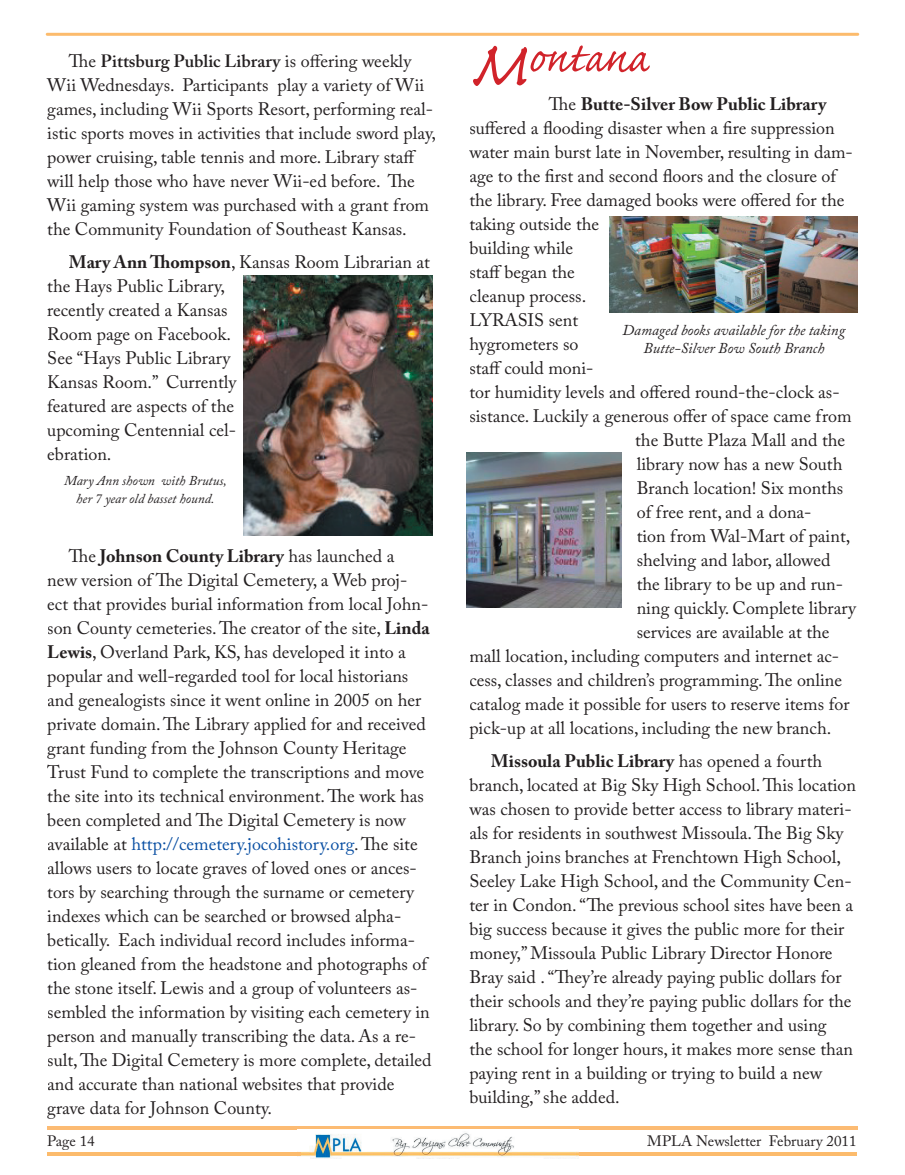
<style>
.page{position:relative;width:905px;height:1175px;background:#fff}
.page>*{position:absolute;margin:0;border:0;box-sizing:border-box;transform-origin:0 0}
.t1{font:54px "Caflisch Script Pro";letter-spacing:.005em;color:#d1232a}
.t2{font:18px/24px "Adobe Caslon Pro";color:#231f20}
.t3{font:700 18px "Adobe Caslon Pro";color:#231f20}
.t4{font:italic 15px/18px "Adobe Caslon Pro";color:#231f20;text-align:center}
.t5{font:15px "Adobe Caslon Pro";color:#231f20}
.t6{font:italic 13.5px/18px "Adobe Caslon Pro";color:#231f20;text-align:center}
.s1{font-weight:600}
.s2{font-weight:700}
.s3{color:#094fa3}
.s4{font-size:82.65px}
.s5{font-weight:400}
</style>
<div class="page">
<hr style="left:577px;top:1152px;width:279px;height:3px;background:#fcbb6c">
<hr style="left:47px;top:1126px;width:810px;height:3px;background:#fcbb73">
<img style="left:297px;top:1133px;width:281px;height:25px">
<svg style="left:297px;top:1157px;width:12px;height:1px"></svg>
<div style="left:342px;top:1156px;width:74px;height:6px;background:#fff"></div>
<hr style="left:47px;top:1152px;width:254px;height:3px;background:#fcbb6c">
<hr style="left:46px;top:33px;width:813px;height:3px;background:#fcbb6c;border-radius:2px">
<img style="left:243px;top:275px;width:189px;height:260px">
<img style="left:466px;top:453px;width:155px;height:155px">
<img style="left:609px;top:216px;width:248px;height:97px">
<p class="t2" style="left:47px;top:49px;width:390px;text-indent:22px">The <span class="s1">Pittsburg Public Library</span> is offering weekly Wii Wednesdays. Participants play a variety of Wii games, including Wii Sports Resort, performing real&shy;istic sports moves in activities that include sword play, power cruising, table tennis and more. Library staff will help those who have never Wii-ed before. The Wii gaming system was purchased with a grant from the Community Foundation of Southeast Kansas.</p>
<p class="t2" style="left:47px;top:250px;width:384px;text-indent:22px"><span class="s2">Mary Ann Thompson</span>, Kansas Room Librarian at the Hays Public Library,<br>recently created a Kansas<br>Room page on Facebook.<br>See “Hays Public Library<br>Kansas Room.” Currently<br>featured are aspects of the<br>upcoming Centennial cel-<br>ebration.</p>
<p class="t6" style="left:64px;top:471px;width:164px">Mary Ann shown with Brutus, her 7 year old basset hound.</p>
<p class="t2" style="left:47px;top:544px;width:385px;text-indent:22px">The <span class="s2">Johnson County Library</span> has launched a<br>new version of The Digital Cemetery, a Web proj&shy;ect that provides burial information from local John&shy;son County cemeteries. The creator of the site, <span class="s2">Linda Lewis</span>, Overland Park, KS, has developed it into a popular and well-regarded tool for local historians and genealogists since it went online in 2005 on her private domain. The Library applied for and received grant funding from the Johnson County Heritage Trust Fund to complete the transcriptions and move the site into its technical environment. The work has been completed and The Digital Cemetery is now available at <span class="s3">http://cemetery.jocohistory.org</span>. The site allows users to locate graves of loved ones or ances&shy;tors by searching through the surname or cemetery indexes which can be searched or browsed alpha&shy;betically. Each individual record includes informa&shy;tion gleaned from the headstone and photographs of the stone itself. Lewis and a group of volunteers as&shy;sembled the information by visiting each cemetery in person and manually transcribing the data. As a re&shy;sult, The Digital Cemetery is more complete, detailed and accurate than national websites that provide grave data for Johnson County.</p>
<h1 class="t1" style="left:469px;top:30px;width:180px"><span class="s4">M</span>ontana</h1>
<p class="t3" style="left:549px;top:93px;width:279px"><span class="s5">The</span> Butte-Silver Bow Public Library</p>
<p class="t2" style="left:469px;top:116px;width:367px">suffered a flooding disaster when a fire suppression</p>
<p class="t2" style="left:469px;top:140px;width:385px">water main burst late in November, resulting in dam-</p>
<p class="t2" style="left:469px;top:164px;width:368px">age to the first and second floors and the closure of</p>
<p class="t2" style="left:469px;top:188px;width:376px">the library. Free damaged books were offered for the</p>
<p class="t2" style="left:469px;top:212px;width:131px">taking outside the</p>
<p class="t2" style="left:469px;top:236px;width:105px">building while</p>
<p class="t2" style="left:469px;top:260px;width:107px">staff began the</p>
<p class="t2" style="left:469px;top:284px;width:118px">cleanup process.</p>
<p class="t2" style="left:469px;top:308px;width:110px">LYRASIS sent</p>
<p class="t2" style="left:469px;top:332px;width:111px">hygrometers so</p>
<p class="t2" style="left:469px;top:356px;width:126px">staff could moni-</p>
<p class="t2" style="left:469px;top:380px;width:372px">tor humidity levels and offered round-the-clock as-</p>
<p class="t2" style="left:469px;top:404px;width:384px">sistance. Luckily a generous offer of space came from</p>
<p class="t2" style="left:635px;top:428px;width:211px">the Butte Plaza Mall and the</p>
<p class="t2" style="left:636px;top:452px;width:207px">library now has a new South</p>
<p class="t2" style="left:636px;top:476px;width:208px">Branch location! Six months</p>
<p class="t2" style="left:636px;top:500px;width:176px">of free rent, and a dona-</p>
<p class="t2" style="left:636px;top:524px;width:215px">tion from Wal-Mart of paint,</p>
<p class="t2" style="left:636px;top:548px;width:195px">shelving and labor, allowed</p>
<p class="t2" style="left:636px;top:572px;width:208px">the library to be up and run-</p>
<p class="t2" style="left:636px;top:596px;width:221px">ning quickly. Complete library</p>
<p class="t2" style="left:636px;top:620px;width:194px">services are available at the</p>
<p class="t2" style="left:469px;top:644px;width:371px">mall location, including computers and internet ac-</p>
<p class="t2" style="left:469px;top:668px;width:374px">cess, classes and children’s programming. The online</p>
<p class="t2" style="left:469px;top:692px;width:382px">catalog made it possible for users to reserve items for</p>
<p class="t2" style="left:469px;top:716px;width:363px">pick-up at all locations, including the new branch.</p>
<p class="t2" style="left:469px;top:749px;width:388px;text-indent:22px"><span class="s2">Missoula Public Library</span> has opened a fourth branch, located at Big Sky High School. This location was chosen to provide better access to library materi&shy;als for residents in southwest Missoula. The Big Sky Branch joins branches at Frenchtown High School, Seeley Lake High School, and the Community Cen&shy;ter in Condon. “The previous school sites have been a big success because it gives the public more for their money,” Missoula Public Library Director Honore Bray said . “They’re already paying public dollars for their schools and they’re paying public dollars for the library. So by combining them together and using<br>the school for longer hours, it makes more sense than paying rent in a building or trying to build a new building,” she added.</p>
<p class="t4" style="left:622px;top:321px;width:224px">Damaged books available for the taking<br>Butte-Silver Bow South Branch</p>
<p class="t5" style="left:47px;top:1131px;width:49px">Page 14</p>
<p class="t5" style="left:647px;top:1131px;width:211px">MPLA Newsletter February 2011</p>
</div>
